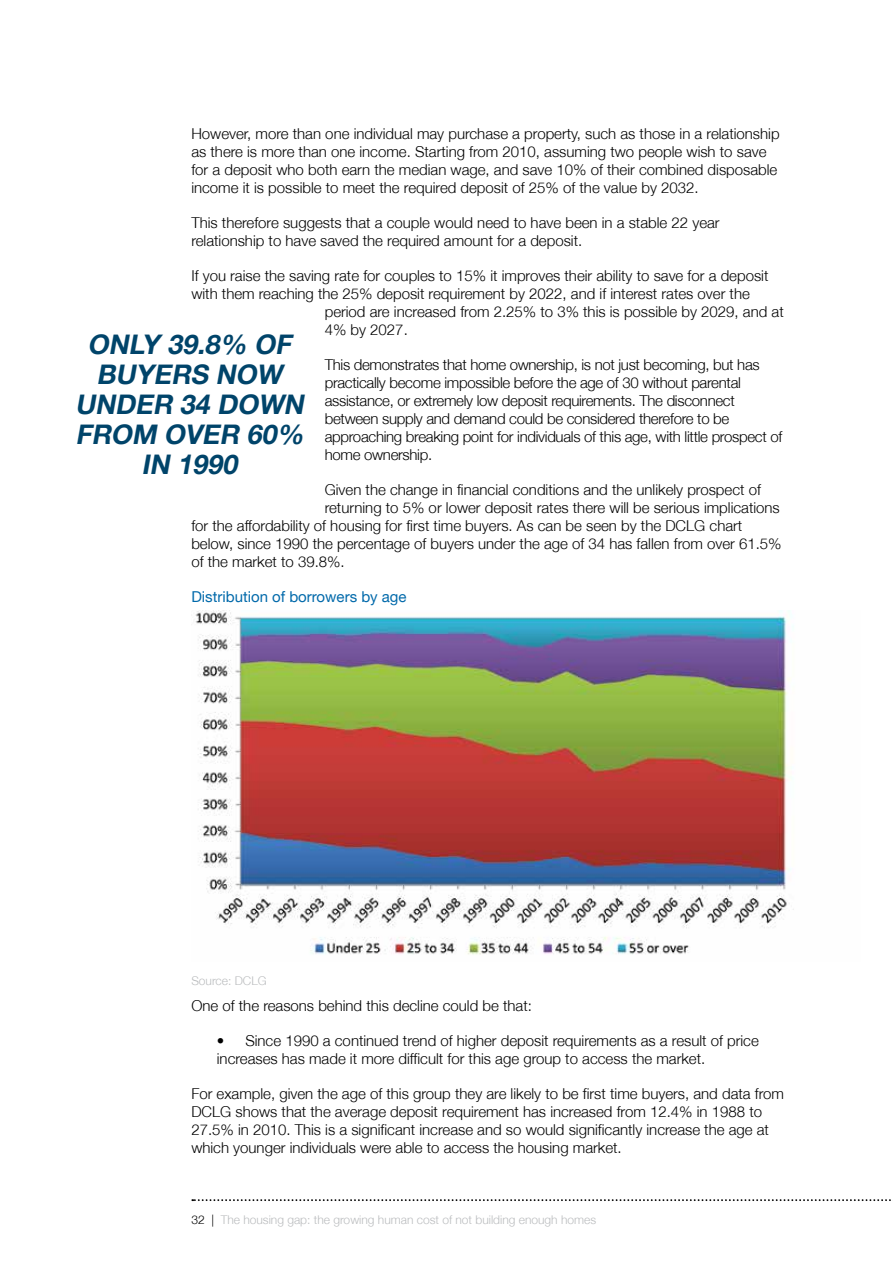
<style>
.page{position:relative;width:893px;height:1263px;background:#fff}
.page>*{position:absolute;margin:0;border:0;box-sizing:border-box;transform-origin:0 0}
.t1{font:italic 700 27px/30px "Helvetica Neue";color:#00446a;text-align:center}
.t2{font:300 15px/18px "Helvetica Neue";color:#000}
.t3{font:300 15px/18px "Helvetica Neue";letter-spacing:-.02em;color:#000}
.t4{font:15px "Helvetica Neue";color:#0069aa}
.t5{font:300 12px "Helvetica Neue";color:#babcbe}
.s1{color:#000}
</style>
<div class="page">
<svg style="left:192px;top:1199px;width:699px;height:2px"></svg>
<img style="left:195px;top:610px;width:599px;height:345px">
<p class="t2" style="left:191px;top:125px;width:590px">However, more than one individual may purchase a property, such as those in a relationship as there is more than one income. Starting from 2010, assuming two people wish to save for a deposit who both earn the median wage, and save 10% of their combined disposable income it is possible to meet the required deposit of 25% of the value by 2032.</p>
<p class="t2" style="left:191px;top:214px;width:530px">This therefore suggests that a couple would need to have been in a stable 22 year relationship to have saved the required amount for a deposit.</p>
<p class="t2" style="left:191px;top:267px;width:579px">If you raise the saving rate for couples to 15% it improves their ability to save for a deposit</p>
<p class="t2" style="left:191px;top:285px;width:560px">with them reaching the 25% deposit requirement by 2022, and if interest rates over the</p>
<p class="t2" style="left:325px;top:303px;width:461px">period are increased from 2.25% to 3% this is possible by 2029, and at</p>
<p class="t2" style="left:325px;top:321px;width:85px">4% by 2027.</p>
<p class="t3" style="left:325px;top:356px;width:459px">This demonstrates that home ownership, is not just becoming, but has practically become impossible before the age of 30 without parental assistance, or extremely low deposit requirements. The disconnect between supply and demand could be considered therefore to be approaching breaking point for individuals of this age, with little prospect of home ownership.</p>
<p class="t2" style="left:325px;top:481px;width:438px">Given the change in financial conditions and the unlikely prospect of</p>
<p class="t2" style="left:325px;top:499px;width:457px">returning to 5% or lower deposit rates there will be serious implications</p>
<p class="t2" style="left:191px;top:517px;width:552px">for the affordability of housing for first time buyers. As can be seen by the DCLG chart</p>
<p class="t2" style="left:191px;top:535px;width:592px">below, since 1990 the percentage of buyers under the age of 34 has fallen from over 61.5%</p>
<p class="t2" style="left:191px;top:553px;width:155px">of the market to 39.8%.</p>
<p class="t4" style="left:191px;top:588px;width:217px">Distribution of borrowers by age</p>
<h1 class="t1" style="left:75px;top:328px;width:235px">ONLY 39.8% OF<br>BUYE RS NOW<br>U NDE R 34 DOWN<br>FROM OVER 60%<br>I N 1990</h1>
<p class="t5" style="left:191px;top:973px;width:77px">Source: DCLG</p>
<p class="t2" style="left:191px;top:996px;width:342px">One of the reasons behind this decline could be that:</p>
<p class="t2" style="left:217px;top:1031px;width:543px">• Since 1990 a continued trend of higher deposit requirements as a result of price increases has made it more difficult for this age group to access the market.</p>
<p class="t2" style="left:191px;top:1084px;width:594px">For example, given the age of this group they are likely to be first time buyers, and data from DCLG shows that the average deposit requirement has increased from 12.4% in 1988 to 27.5% in 2010. This is a significant increase and so would significantly increase the age at which younger individuals were able to access the housing market.</p>
<p class="t5" style="left:191px;top:1212px;width:406px"><span class="s1">32 |</span> The housing gap: the growing human cost of not building enough homes</p>
</div>
